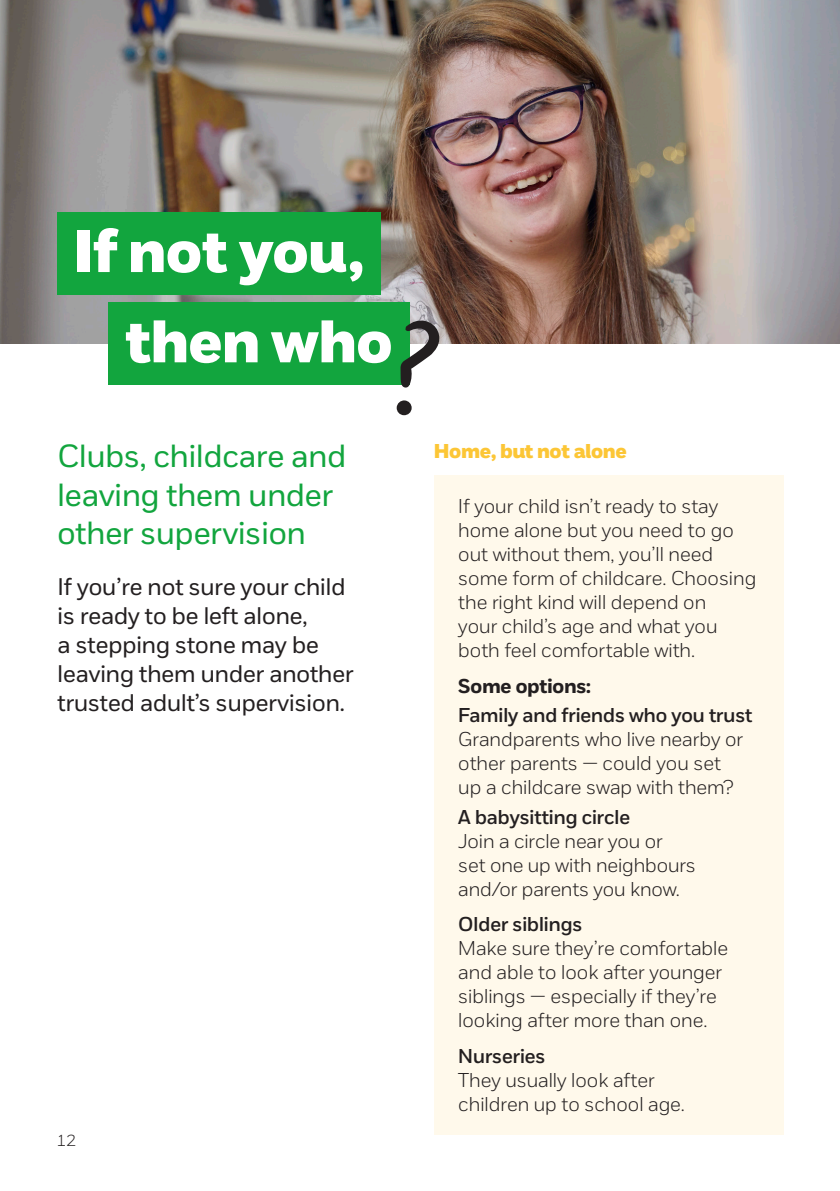
<style>
.page{position:relative;width:840px;height:1191px;background:#fff}
.page>*{position:absolute;margin:0;border:0;box-sizing:border-box;transform-origin:0 0}
.t1{font:59.8px "NSPCC Headline";letter-spacing:.005em;color:#fff}
.t2{font:32px/38.4px "NSPCC";color:#12a53e}
.t3{font:24px/28.8px "NSPCC";color:#231f20}
.t4{font:300 20px/24px "NSPCC";color:#231f20}
.t5{font:20px "NSPCC Headline";color:#fcc636}
.t6{font:700 20px "NSPCC";color:#231f20}
.t7{font:300 16px "NSPCC";color:#231f20}
.s1{font-weight:600}
</style>
<div class="page">
<img style="left:0;top:0;width:839px;height:343px">
<div style="left:57px;top:212px;width:323px;height:82px;background:#12a53e"></div>
<div style="left:108px;top:302px;width:301px;height:83px;background:#12a53e"></div>
<div style="left:434px;top:475px;width:348px;height:659px;background:#fff9eb"></div>
<svg style="left:400px;top:319px;width:42px;height:69px"></svg>
<div style="left:396px;top:400px;width:15px;height:15px;background:#231f20;border-radius:50%"></div>
<p class="t1" style="left:74px;top:214px;width:291px">If not you,</p>
<p class="t1" style="left:125px;top:304px;width:268px">then who</p>
<p class="t2" style="left:57px;top:436px;width:290px">Clubs, childcare and leaving them under other supervision</p>
<p class="t3" style="left:57px;top:572px;width:297px">If you’re not sure your child is ready to be left alone,<br>a stepping stone may be leaving them under another trusted adult’s supervision.</p>
<p class="t7" style="left:57px;top:1131px;width:21px">12</p>
<p class="t5" style="left:434px;top:439px;width:194px">Home, but not alone</p>
<p class="t4" style="left:458px;top:494px;width:299px">If your child isn’t ready to stay home alone but you need to go out without them, you’ll need some form of childcare. Choosing the right kind will depend on<br>your child’s age and what you both feel comfortable with.</p>
<p class="t6" style="left:458px;top:673px;width:134px">Some options:</p>
<p class="t4" style="left:458px;top:703px;width:295px"><span class="s1">Family and friends who you trust<br></span>Grandparents who live nearby or other parents — could you set<br>up a childcare swap with them?</p>
<p class="t4" style="left:458px;top:805px;width:239px"><span class="s1">A babysitting circle<br></span>Join a circle near you or<br>set one up with neighbours and/or parents you know.</p>
<p class="t4" style="left:458px;top:912px;width:271px"><span class="s1">Older siblings<br></span>Make sure they’re comfortable and able to look after younger siblings — especially if they’re looking after more than one.</p>
<p class="t4" style="left:458px;top:1043px;width:228px"><span class="s1">Nurseries<br></span>They usually look after children up to school age.</p>
</div>
